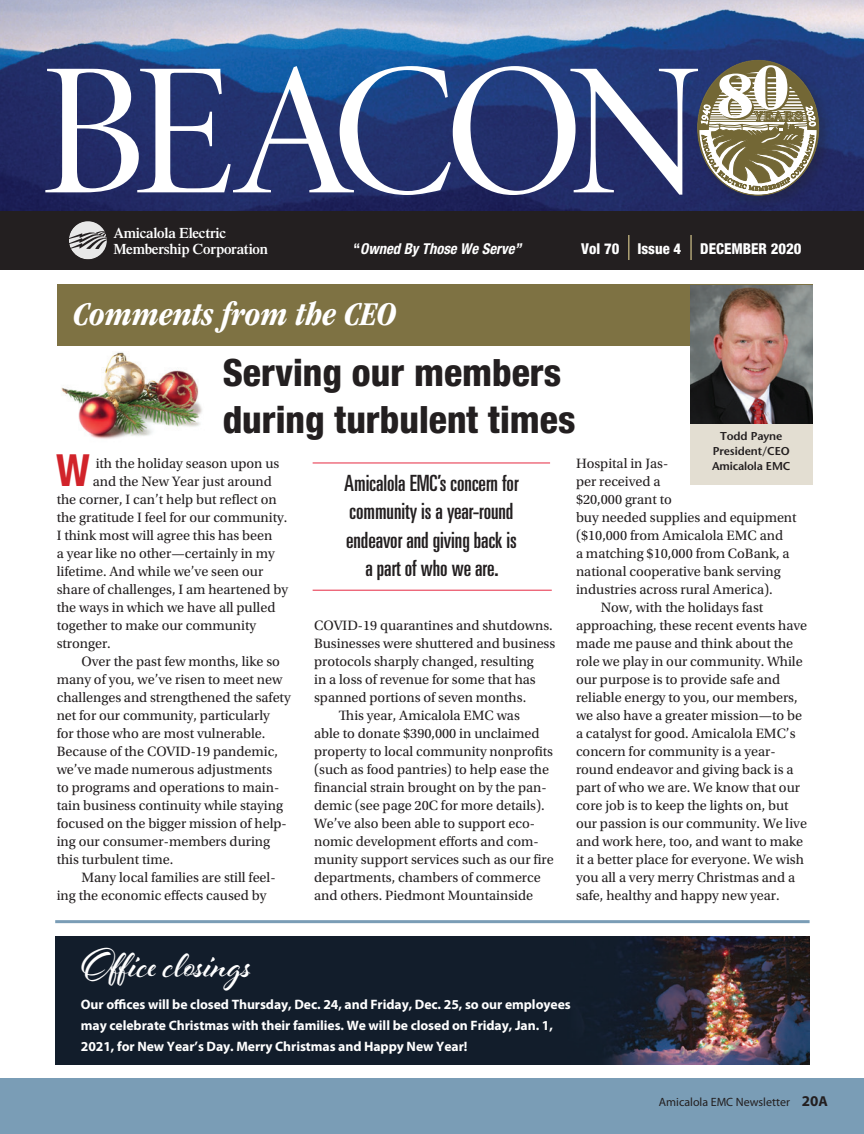
<style>
.page{position:relative;width:864px;height:1134px;background:#fff}
.page>*{position:absolute;margin:0;border:0;box-sizing:border-box;transform-origin:0 0}
.t1{font:190.8px "Minion Pro Disp";letter-spacing:-.065em;color:#fff}
.t2{font:700 condensed 44.4px "Helvetica Neue LT Std";color:#d1232a}
.t3{font:700 43.5px "Al Fresco";letter-spacing:-.01em;color:#fff}
.t4{font:800 condensed 37.65px/46.3px "Helvetica Neue LT Std";color:#231f20}
.t5{font:italic 700 condensed 34.5px "ITC Garamond Std";letter-spacing:-.005em;color:#fff}
.t6{font:ultra-condensed 22.35px/28.2px "Univers LT Std";color:#231f20;text-align:center}
.t7{font:800 condensed 15px "Helvetica Neue LT Std";color:#fff}
.t8{font:italic 700 condensed 15px "Helvetica Neue LT Std";color:#fff}
.t9{font:600 14.85px/15.8px "Times LT Std";letter-spacing:-.015em;color:#fff}
.t10{font:14.25px "Utopia Std";color:#231f20}
.t11{font:700 13.65px/21px "Myriad Pro";letter-spacing:-.005em;color:#fff}
.t12{font:12px "Myriad Pro";color:#231f20}
.t13{font:600 11.4px/15px "Stone Sans Std";letter-spacing:-.01em;color:#231f20;text-align:center}
.s1{font-style:normal}
.s2{font-weight:700;font-size:15px}
.s3{font-weight:700;font-size:14.4px}
</style>
<div class="page">
<div style="left:0;top:1079px;width:864px;height:55px;background:#7a9db6"></div>
<hr style="left:313px;top:463px;width:237px;height:1px;background:#e62942">
<hr style="left:313px;top:590px;width:239px;height:1px;background:#e62942">
<hr style="left:55px;top:920px;width:755px;height:3px;background:#7a9db6">
<img style="left:0;top:0;width:864px;height:211px">
<div style="left:0;top:211px;width:864px;height:59px;background:#231f20"></div>
<svg style="left:628px;top:235px;width:1px;height:25px"></svg>
<hr style="left:690px;top:235px;width:2px;height:25px;background:#d2c38a">
<svg style="left:69px;top:221px;width:38px;height:38px"></svg>
<div style="left:694px;top:56px;width:141px;height:155px;background:#231f20;opacity:.3"></div>
<div style="left:690px;top:360px;width:123px;height:125px;background:#e3ded2"></div>
<div style="left:57px;top:284px;width:756px;height:62px;background:#7e7243"></div>
<img style="left:690px;top:285px;width:123px;height:139px">
<img style="left:61px;top:352px;width:141px;height:87px">
<img style="left:55px;top:936px;width:755px;height:129px">
<svg style="left:698px;top:60px;width:121px;height:135px"></svg>
<h1 class="t1" style="left:39px;top:17px;width:665px">BEACON</h1>
<p class="t9" style="left:113px;top:225px;width:156px">Amicalola Electric<br>Membership Corporation</p>
<p class="t8" style="left:353px;top:239px;width:169px"><span class="s1">“</span>Owned By Those We Serve”</p>
<h3 class="t5" style="left:73px;top:295px;width:325px">Comments from the CEO</h3>
<p class="t7" style="left:581px;top:239px;width:101px">Vol 70 Issue 4</p>
<p class="t7" style="left:700px;top:239px;width:103px">DECEMBER 2020</p>
<h3 class="t4" style="left:223px;top:349px;width:354px">Serving our members during turbulent times</h3>
<p class="t13" style="left:712px;top:429px;width:80px">Todd Payne<br>President/CEO<br>Amicalola EMC</p>
<h2 class="t2" style="left:56px;top:443px;width:35px">W</h2>
<p class="t10" style="left:576px;top:456px;width:94px">Hospital in Jas-</p>
<p class="t10" style="left:96px;top:456px;width:185px">ith the holiday season upon us</p>
<p class="t10" style="left:93px;top:474px;width:181px">and the New Year just around</p>
<p class="t10" style="left:57px;top:492px;width:221px">the corner, I can’t help but reflect on</p>
<p class="t10" style="left:57px;top:510px;width:232px">the gratitude I feel for our community.</p>
<p class="t10" style="left:57px;top:528px;width:217px">I think most will agree this has been</p>
<p class="t10" style="left:57px;top:546px;width:220px">a year like no other—certainly in my</p>
<p class="t10" style="left:57px;top:564px;width:208px">lifetime. And while we’ve seen our</p>
<p class="t10" style="left:57px;top:582px;width:233px">share of challenges, I am heartened by</p>
<p class="t10" style="left:57px;top:600px;width:220px">the ways in which we have all pulled</p>
<p class="t10" style="left:57px;top:618px;width:201px">together to make our community</p>
<p class="t10" style="left:57px;top:636px;width:56px">stronger.</p>
<p class="t10" style="left:82px;top:654px;width:200px">Over the past few months, like so</p>
<p class="t10" style="left:57px;top:672px;width:227px">many of you, we’ve risen to meet new</p>
<p class="t10" style="left:57px;top:690px;width:235px">challenges and strengthened the safety</p>
<p class="t10" style="left:57px;top:708px;width:215px">net for our community, particularly</p>
<p class="t10" style="left:57px;top:726px;width:210px">for those who are most vulnerable.</p>
<p class="t10" style="left:57px;top:744px;width:223px">Because of the COVID-19 pandemic,</p>
<p class="t10" style="left:57px;top:762px;width:217px">we’ve made numerous adjustments</p>
<p class="t10" style="left:57px;top:780px;width:224px">to programs and operations to main-</p>
<p class="t10" style="left:57px;top:798px;width:228px">tain business continuity while staying</p>
<p class="t10" style="left:57px;top:816px;width:232px">focused on the bigger mission of help-</p>
<p class="t10" style="left:57px;top:834px;width:215px">ing our consumer-members during</p>
<p class="t10" style="left:57px;top:852px;width:118px">this turbulent time.</p>
<p class="t10" style="left:82px;top:870px;width:196px">Many local families are still feel-</p>
<p class="t10" style="left:57px;top:888px;width:211px">ing the economic effects caused by</p>
<h3 class="t6" style="left:344px;top:469px;width:176px">Amicalola EMC’s concern for community is a year-round endeavor and giving back is a part of who we are.</h3>
<p class="t10" style="left:576px;top:474px;width:86px">per received a</p>
<p class="t10" style="left:576px;top:492px;width:97px">$20,000 grant to</p>
<p class="t10" style="left:576px;top:510px;width:222px">buy needed supplies and equipment</p>
<p class="t10" style="left:576px;top:528px;width:209px">($10,000 from Amicalola EMC and</p>
<p class="t10" style="left:576px;top:546px;width:215px">a matching $10,000 from CoBank, a</p>
<p class="t10" style="left:576px;top:564px;width:206px">national cooperative bank serving</p>
<p class="t10" style="left:576px;top:582px;width:198px">industries across rural America).</p>
<p class="t10" style="left:601px;top:600px;width:164px">Now, with the holidays fast</p>
<p class="t10" style="left:576px;top:618px;width:233px">approaching, these recent events have</p>
<p class="t10" style="left:576px;top:636px;width:219px">made me pause and think about the</p>
<p class="t10" style="left:576px;top:654px;width:228px">role we play in our community. While</p>
<p class="t10" style="left:576px;top:672px;width:206px">our purpose is to provide safe and</p>
<p class="t10" style="left:576px;top:690px;width:223px">reliable energy to you, our members,</p>
<p class="t10" style="left:576px;top:708px;width:228px">we also have a greater mission—to be</p>
<p class="t10" style="left:576px;top:726px;width:221px">a catalyst for good. Amicalola EMC’s</p>
<p class="t10" style="left:576px;top:744px;width:201px">concern for community is a year-</p>
<p class="t10" style="left:576px;top:762px;width:219px">round endeavor and giving back is a</p>
<p class="t10" style="left:576px;top:780px;width:226px">part of who we are. We know that our</p>
<p class="t10" style="left:576px;top:798px;width:214px">core job is to keep the lights on, but</p>
<p class="t10" style="left:576px;top:816px;width:233px">our passion is our community. We live</p>
<p class="t10" style="left:576px;top:834px;width:229px">and work here, too, and want to make</p>
<p class="t10" style="left:576px;top:852px;width:229px">it a better place for everyone. We wish</p>
<p class="t10" style="left:576px;top:870px;width:221px">you all a very merry Christmas and a</p>
<p class="t10" style="left:576px;top:888px;width:205px">safe, healthy and happy new year.</p>
<p class="t10" style="left:314px;top:618px;width:240px">COVID-19 quarantines and shutdowns.</p>
<p class="t10" style="left:314px;top:636px;width:243px">Businesses were shuttered and business</p>
<p class="t10" style="left:314px;top:654px;width:221px">protocols sharply changed, resulting</p>
<p class="t10" style="left:314px;top:672px;width:223px">in a loss of revenue for some that has</p>
<p class="t10" style="left:314px;top:690px;width:214px">spanned portions of seven months.</p>
<p class="t10" style="left:339px;top:708px;width:182px">This year, Amicalola EMC was</p>
<p class="t10" style="left:314px;top:726px;width:227px">able to donate $390,000 in unclaimed</p>
<p class="t10" style="left:314px;top:744px;width:241px">property to local community nonprofits</p>
<p class="t10" style="left:314px;top:762px;width:236px">(such as food pantries) to help ease the</p>
<p class="t10" style="left:314px;top:780px;width:234px">financial strain brought on by the pan-</p>
<p class="t10" style="left:314px;top:798px;width:232px">demic (see page 20C for more details).</p>
<p class="t10" style="left:314px;top:816px;width:222px">We’ve also been able to support eco-</p>
<p class="t10" style="left:314px;top:834px;width:226px">nomic development efforts and com-</p>
<p class="t10" style="left:314px;top:852px;width:241px">munity support services such as our fire</p>
<p class="t10" style="left:314px;top:870px;width:228px">departments, chambers of commerce</p>
<p class="t10" style="left:314px;top:888px;width:221px">and others. Piedmont Mountainside</p>
<h3 class="t3" style="left:82px;top:935px;width:171px">Office closings</h3>
<p class="t11" style="left:81px;top:994px;width:491px">Our offices will be closed Thursday, Dec. 24, and Friday, Dec. 25, so our employees may celebrate Christmas with their families. We will be closed on Friday, Jan. 1,<br>2021, for New Year’s Day. Merry Christmas and Happy New Year!</p>
<p class="t12" style="left:659px;top:1095px;width:171px">Amicalola EMC Newsletter <span class="s2">20</span><span class="s3">A</span></p>
</div>
